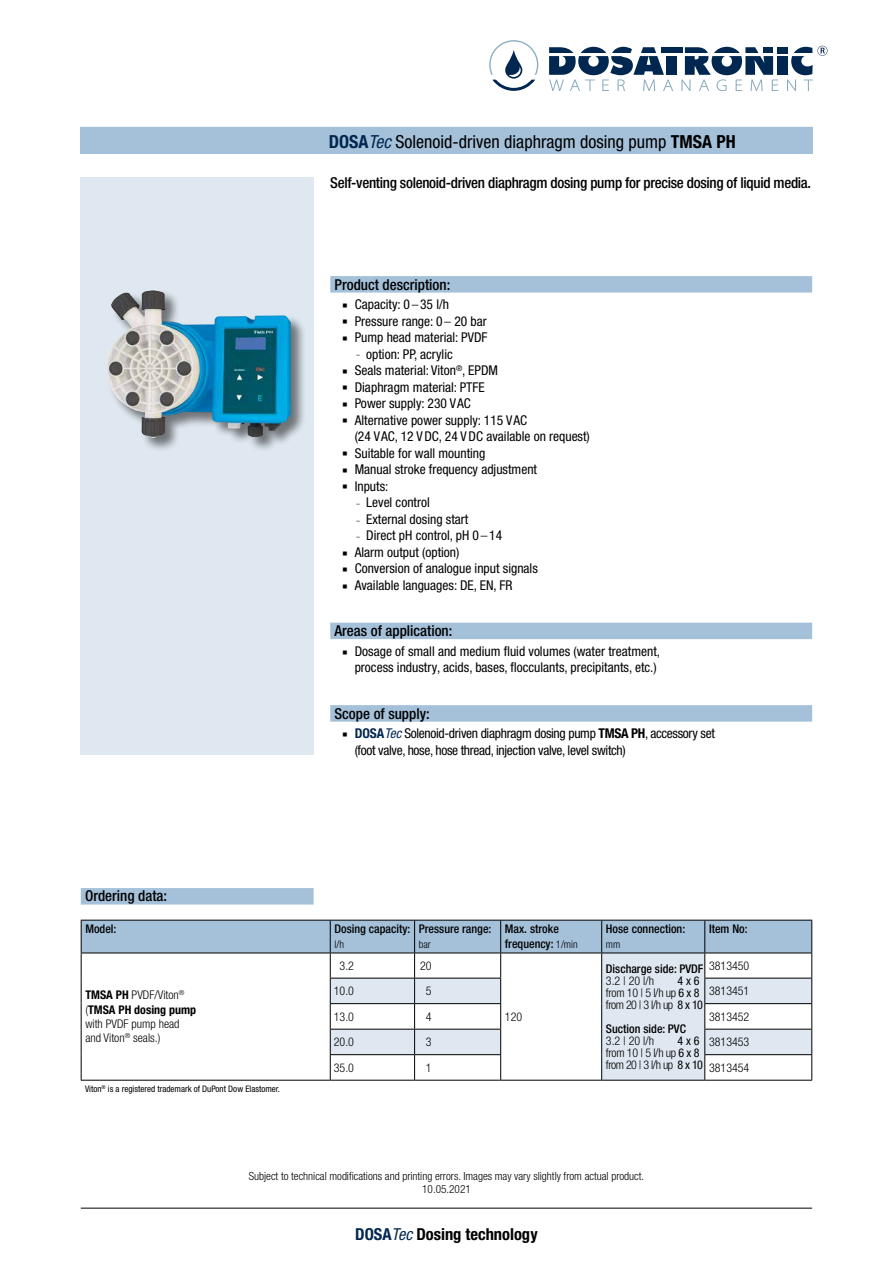
<style>
.page{position:relative;width:893px;height:1263px;background:#fff}
.page>*{position:absolute;margin:0;border:0;box-sizing:border-box;transform-origin:0 0}
.t1{font:condensed 18px "Helvetica Neue LT Pro";color:#000}
.t2{font:700 condensed 16.5px "Helvetica Neue LT Pro";color:#000}
.t3{font:500 condensed 15px "Helvetica Neue LT Pro";letter-spacing:-.02em;color:#000}
.t4{font:500 condensed 15px "Helvetica Neue LT Pro";color:#000}
.t5{font:condensed 13.5px/16.5px "Helvetica Neue LT Pro";color:#000}
.t6{font:condensed 13.5px/16.5px "Helvetica Neue LT Pro";letter-spacing:-.025em;color:#000}
.t7{font:300 condensed 12px/14.4px "Helvetica Neue LT Pro";color:#000}
.t8{font:500 condensed 12px/14.4px "Helvetica Neue LT Pro";color:#000}
.t9{font:300 condensed 12px/12px "Helvetica Neue LT Pro";letter-spacing:-.03em;color:#000}
.t10{font:300 condensed 11.25px/13.5px "Helvetica Neue LT Pro";color:#000;text-align:center}
.t11{font:300 condensed 10.5px "Helvetica Neue LT Pro";color:#000}
.t12{font:condensed 9px "Helvetica Neue LT Pro";color:#000}
.s1{font-weight:700;color:#002750}
.s2{font-style:italic;color:#002750}
.s3{font-weight:700}
.s4{font-weight:300}
.s5{font-size:6.75px}
.s6{font-weight:300;font-size:10.5px}
.s7{font-weight:400}
.s8{color:#002750}
.s9{font-weight:400;font-style:italic;color:#002750}
</style>
<div class="page">
<div style="left:81px;top:177px;width:233px;height:578px;background:#dfe8f0"></div>
<div style="left:106px;top:289px;width:201px;height:164px;background:#000;opacity:.5"></div>
<img style="left:107px;top:289px;width:184px;height:149px">
<hr style="left:81px;top:1208px;width:731px;height:1px;background:#000">
<svg style="left:489px;top:40px;width:339px;height:51px"></svg>
<div style="left:80px;top:127px;width:733px;height:27px;background:#a5c1da"></div>
<div style="left:330px;top:276px;width:482px;height:17px;background:#a5c1da"></div>
<div style="left:330px;top:623px;width:482px;height:16px;background:#a5c1da"></div>
<div style="left:330px;top:705px;width:482px;height:17px;background:#a5c1da"></div>
<div style="left:81px;top:888px;width:233px;height:16px;background:#a5c1da"></div>
<hr style="left:81px;top:1080px;width:249px;height:1px;background:#000">
<hr style="left:705px;top:1080px;width:107px;height:1px;background:#000">
<hr style="left:501px;top:1080px;width:101px;height:1px;background:#000">
<hr style="left:602px;top:1080px;width:103px;height:1px;background:#000">
<hr style="left:330px;top:1080px;width:85px;height:1px;background:#000">
<hr style="left:415px;top:1080px;width:86px;height:1px;background:#000">
<svg style="left:81px;top:920px;width:731px;height:160px"></svg>
<h1 class="t1" style="left:329px;top:131px;width:408px"><span class="s1">DOSA</span><span class="s2">Tec</span> Solenoid-driven diaphragm dosing pump <span class="s3">TMSA PH</span></h1>
<p class="t3" style="left:330px;top:173px;width:481px">Self-venting solenoid-driven diaphragm dosing pump for precise dosing of liquid media.</p>
<p class="t4" style="left:334px;top:275px;width:117px">Product description:</p>
<p class="t5" style="left:355px;top:296px;width:134px">Capacity: 0 <span class="s4">–</span> 35 l/h<br>Pressure range: 0 <span class="s4">–</span> 20 bar<br>Pump head material: PVDF</p>
<p class="t5" style="left:355px;top:345px;width:237px"><span class="s5">–</span> option: PP, acrylic<br>Seals material: Viton<sup>®</sup>, EPDM<br>Diaphragm material: PTFE<br>Power supply: 230 VAC<br>Alternative power supply: 115 VAC<br>(24 VAC, 12 VDC, 24 VDC available on request)<br>Suitable for wall mounting<br>Manual stroke frequency adjustment<br>Inputs:</p>
<p class="t5" style="left:357px;top:494px;width:75px"><span class="s5">–</span> Level control</p>
<p class="t5" style="left:357px;top:510px;width:113px"><span class="s5">–</span> External dosing start</p>
<p class="t5" style="left:355px;top:527px;width:185px"><span class="s5">–</span> Direct pH control, pH 0 <span class="s4">–</span>14<br>Alarm output (option)<br>Conversion of analogue input signals<br>Available languages: DE, EN, FR</p>
<p class="t4" style="left:334px;top:622px;width:119px">Areas of application:</p>
<p class="t5" style="left:355px;top:642px;width:307px">Dosage of small and medium fluid volumes (water treatment, process industry, acids, bases, flocculants, precipitants, etc.)</p>
<p class="t4" style="left:334px;top:704px;width:97px">Scope of supply:</p>
<p class="t6" style="left:355px;top:725px;width:362px"><span class="s1">DOSA</span><span class="s2">Tec</span> Solenoid-driven diaphragm dosing pump <span class="s3">TMSA PH</span>, accessory set (foot valve, hose, hose thread, injection valve, level switch)</p>
<p class="t4" style="left:85px;top:887px;width:84px">Ordering data:</p>
<p class="t8" style="left:85px;top:922px;width:33px">Model:</p>
<p class="t8" style="left:334px;top:922px;width:77px">Dosing capacity:</p>
<p class="t11" style="left:334px;top:938px;width:11px">l/h</p>
<p class="t8" style="left:419px;top:922px;width:74px">Pressure range:</p>
<p class="t11" style="left:419px;top:938px;width:14px">bar</p>
<p class="t8" style="left:505px;top:922px;width:74px">Max. stroke frequency: <span class="s6">1/min</span></p>
<p class="t8" style="left:606px;top:922px;width:81px">Hose connection:</p>
<p class="t11" style="left:606px;top:938px;width:16px">mm</p>
<p class="t8" style="left:709px;top:922px;width:40px">Item No:</p>
<p class="t7" style="left:85px;top:988px;width:112px"><span class="s3">TMSA PH</span> PVDF/Viton<sup>® </sup>(<span class="s3">TMSA PH dosing pump </span>with PVDF pump head and Viton<sup>®</sup> seals.)</p>
<p class="t12" style="left:85px;top:1083px;width:196px">Viton<sup>®</sup> is a registered trademark of DuPont Dow Elastomer.</p>
<p class="t7" style="left:340px;top:958px;width:16px">3.2</p>
<p class="t7" style="left:420px;top:958px;width:13px">20</p>
<p class="t7" style="left:709px;top:958px;width:42px">3813450</p>
<p class="t8" style="left:606px;top:961px;width:99px">Discharge side: PVDF</p>
<p class="t7" style="left:606px;top:973px;width:50px">3.2 | 20 l/h</p>
<p class="t9" style="left:606px;top:974px;width:99px;text-indent:72px"><span class="s7">4 x 6 </span>from 10 | 5 l/h up <span class="s7">6 x 8 </span>from 20 | 3 l/h up <span class="s7">8 x 10</span></p>
<p class="t8" style="left:606px;top:1021px;width:81px">Suction side: PVC</p>
<p class="t7" style="left:606px;top:1033px;width:50px">3.2 | 20 l/h</p>
<p class="t7" style="left:334px;top:984px;width:22px">10.0</p>
<p class="t7" style="left:426px;top:984px;width:7px">5</p>
<p class="t7" style="left:709px;top:984px;width:42px">3813451</p>
<p class="t7" style="left:334px;top:1009px;width:22px">13.0</p>
<p class="t7" style="left:426px;top:1009px;width:7px">4</p>
<p class="t7" style="left:709px;top:1009px;width:42px">3813452</p>
<p class="t7" style="left:334px;top:1035px;width:22px">20.0</p>
<p class="t7" style="left:426px;top:1035px;width:7px">3</p>
<p class="t7" style="left:709px;top:1035px;width:42px">3813453</p>
<p class="t7" style="left:334px;top:1060px;width:22px">35.0</p>
<p class="t7" style="left:426px;top:1060px;width:7px">1</p>
<p class="t7" style="left:709px;top:1060px;width:42px">3813454</p>
<p class="t7" style="left:505px;top:1009px;width:19px">120</p>
<p class="t9" style="left:606px;top:1034px;width:99px;text-indent:72px"><span class="s7">4 x 6 </span>from 10 | 5 l/h up <span class="s7">6 x 8 </span>from 20 | 3 l/h up <span class="s7">8 x 10</span></p>
<p class="t10" style="left:249px;top:1169px;width:397px">Subject to technical modifications and printing errors. Images may vary slightly from actual product.<br>10.05.2021</p>
<p class="t2" style="left:355px;top:1224px;width:184px"><span class="s8">DOSA</span><span class="s9">Tec</span> Dosing technology</p>
</div>
